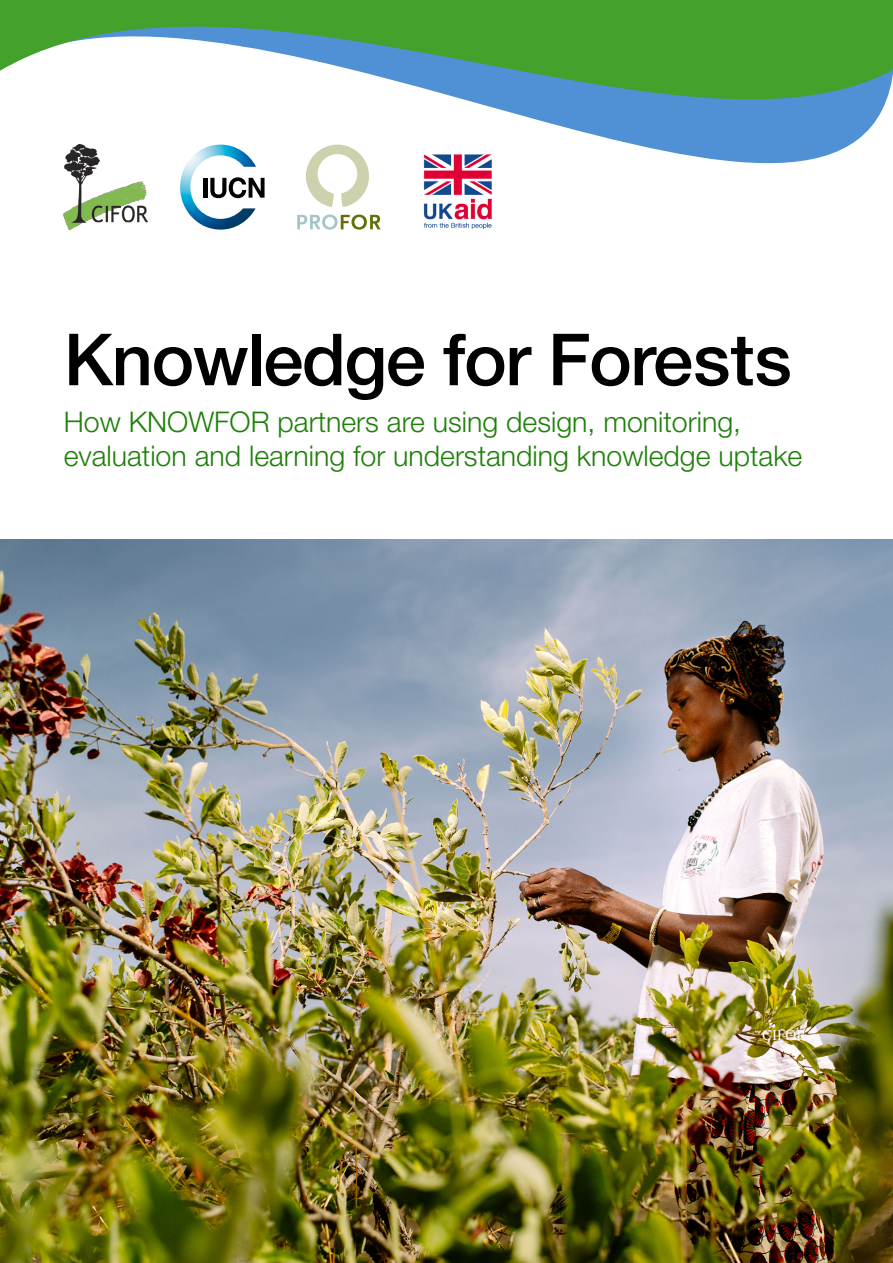
<style>
.page{position:relative;width:893px;height:1263px;background:#fff}
.page>*{position:absolute;margin:0;border:0;box-sizing:border-box;transform-origin:0 0}
.t1{font:500 72px "Helvetica Neue LT Std";letter-spacing:-.02em;color:#000}
.t2{font:300 28.5px/34.2px "Helvetica Neue LT Std";color:#1e800a}
.t3{font:15px "Times New Roman";color:#fff}
</style>
<div class="page">
<img style="left:0;top:539px;width:893px;height:724px">
<svg style="left:63px;top:180px;width:429px;height:50px"></svg>
<svg style="left:0;top:0;width:893px;height:180px"></svg>
<h1 class="t1" style="left:64px;top:317px;width:729px">Knowledge for Forests</h1>
<p class="t2" style="left:64px;top:404px;width:740px">How KNOWFOR partners are using design, monitoring, evaluation and learning for understanding knowledge uptake</p>
<p class="t3" style="left:762px;top:1024px;width:46px">CIFOR</p>
</div>
